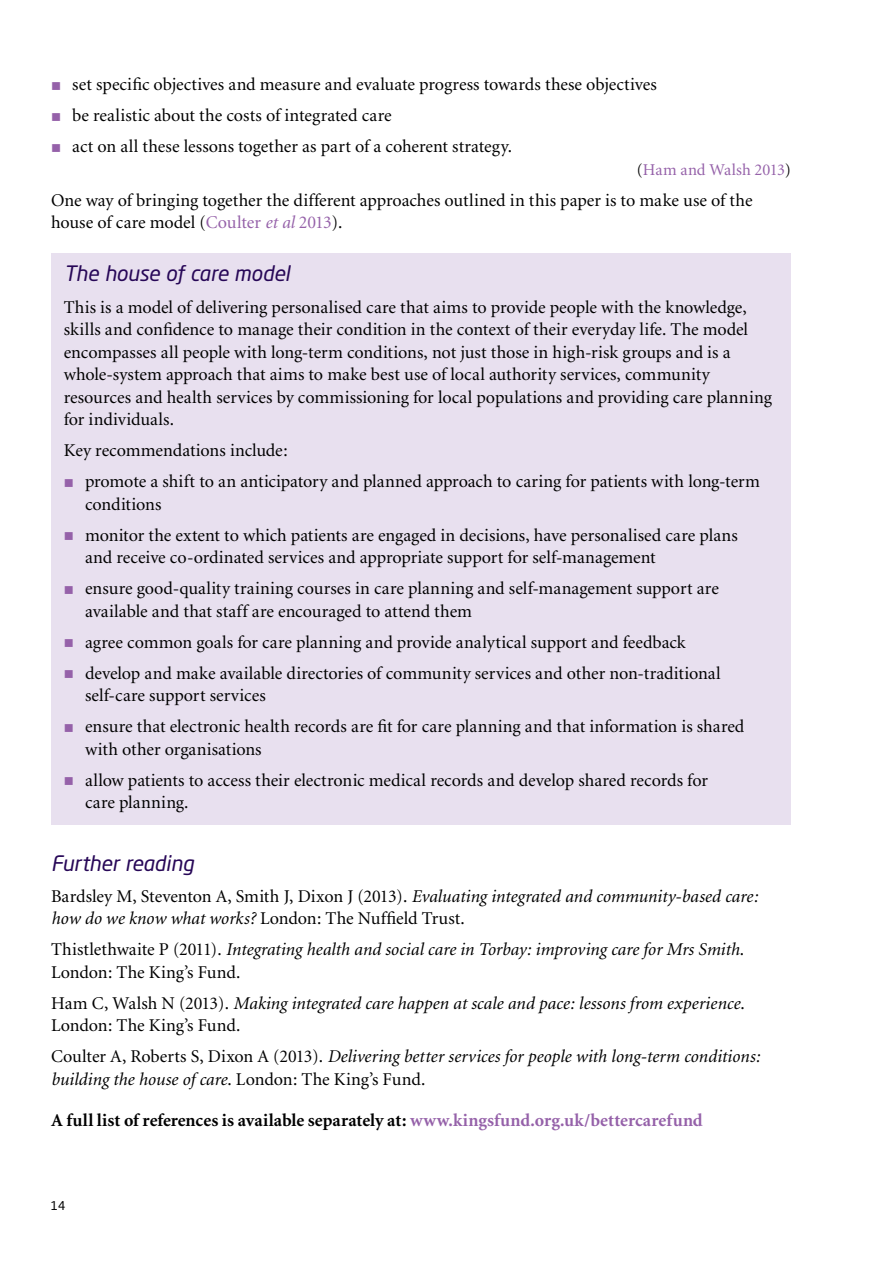
<style>
.page{position:relative;width:893px;height:1263px;background:#fff}
.page>*{position:absolute;margin:0;border:0;box-sizing:border-box;transform-origin:0 0}
.t1{font:italic 21px "Neo Sans Std";letter-spacing:-.005em;color:#270757}
.t2{font:18px/22.5px "Minion";color:#000}
.t3{font:italic 18px/22.5px "Minion";color:#000}
.t4{font:700 18px "Minion";color:#000}
.t5{font:16.5px "Minion";color:#9561a9}
.t6{font:12px "Neo Sans Std";color:#000}
.s1{color:#9561a9}
.s2{color:#000}
.s3{font-style:italic;color:#9561a9}
.s4{font-style:italic}
.s5{font-style:normal}
</style>
<div class="page">
<div style="left:51px;top:253px;width:740px;height:572px;background:#e8e0ef"></div>
<p class="t2" style="left:51px;top:74px;width:607px"><span class="s1">■</span> set specific objectives and measure and evaluate progress towards these objectives</p>
<p class="t2" style="left:51px;top:105px;width:342px"><span class="s1">■</span> be realistic about the costs of integrated care</p>
<p class="t2" style="left:51px;top:136px;width:463px"><span class="s1">■</span> act on all these lessons together as part of a coherent strategy.</p>
<p class="t5" style="left:637px;top:161px;width:155px"><span class="s2">(</span>Ham and Walsh 2013<span class="s2">)</span></p>
<p class="t2" style="left:51px;top:189px;width:703px">One way of bringing together the different approaches outlined in this paper is to make use of the house of care model (<span class="s1">Coulter</span> <span class="s3">et al</span> <span class="s1">2013</span>).</p>
<p class="t1" style="left:64px;top:261px;width:228px">The house of care model</p>
<p class="t2" style="left:64px;top:296px;width:710px">This is a model of delivering personalised care that aims to provide people with the knowledge, skills and confidence to manage their condition in the context of their everyday life. The model encompasses all people with long-term conditions, not just those in high-risk groups and is a whole-system approach that aims to make best use of local authority services, community resources and health services by commissioning for local populations and providing care planning for individuals.</p>
<p class="t2" style="left:64px;top:440px;width:226px">Key recommendations include:</p>
<p class="t2" style="left:85px;top:471px;width:676px;text-indent:-21px"><span class="s1">■</span> promote a shift to an anticipatory and planned approach to caring for patients with long-term conditions</p>
<p class="t2" style="left:85px;top:524px;width:654px;text-indent:-21px"><span class="s1">■</span> monitor the extent to which patients are engaged in decisions, have personalised care plans and receive co-ordinated services and appropriate support for self-management</p>
<p class="t2" style="left:85px;top:578px;width:635px;text-indent:-21px"><span class="s1">■</span> ensure good-quality training courses in care planning and self-management support are available and that staff are encouraged to attend them</p>
<p class="t2" style="left:64px;top:631px;width:623px"><span class="s1">■</span> agree common goals for care planning and provide analytical support and feedback</p>
<p class="t2" style="left:85px;top:662px;width:637px;text-indent:-21px"><span class="s1">■</span> develop and make available directories of community services and other non-traditional self-care support services</p>
<p class="t2" style="left:85px;top:716px;width:661px;text-indent:-21px"><span class="s1">■</span> ensure that electronic health records are fit for care planning and that information is shared with other organisations</p>
<p class="t2" style="left:85px;top:769px;width:624px;text-indent:-21px"><span class="s1">■</span> allow patients to access their electronic medical records and develop shared records for care planning.</p>
<p class="t1" style="left:51px;top:850px;width:144px">Further reading</p>
<p class="t2" style="left:51px;top:885px;width:708px">Bardsley M, Steventon A, Smith J, Dixon J (2013). <span class="s4">Evaluating integrated and community-based care: how do we know what works?</span> London: The Nuffield Trust.</p>
<p class="t3" style="left:51px;top:939px;width:695px"><span class="s5">Thistlethwaite P (2011).</span> Integrating health and social care in Torbay: improving care for Mrs Smith<span class="s5">.<br>London: The King’s Fund.</span></p>
<p class="t3" style="left:51px;top:992px;width:695px"><span class="s5">Ham C, Walsh N (2013).</span> Making integrated care happen at scale and pace: lessons from experience<span class="s5">.<br>London: The King’s Fund.</span></p>
<p class="t3" style="left:51px;top:1046px;width:711px"><span class="s5">Coulter A, Roberts S, Dixon A (2013).</span> Delivering better services for people with long-term conditions: building the house of care<span class="s5">. London: The King’s Fund.</span></p>
<p class="t4" style="left:51px;top:1111px;width:653px">A full list of references is available separately at: <span class="s1">www.kingsfund.org.uk/bettercarefund</span></p>
<p class="t6" style="left:51px;top:1198px;width:16px">14</p>
</div>
